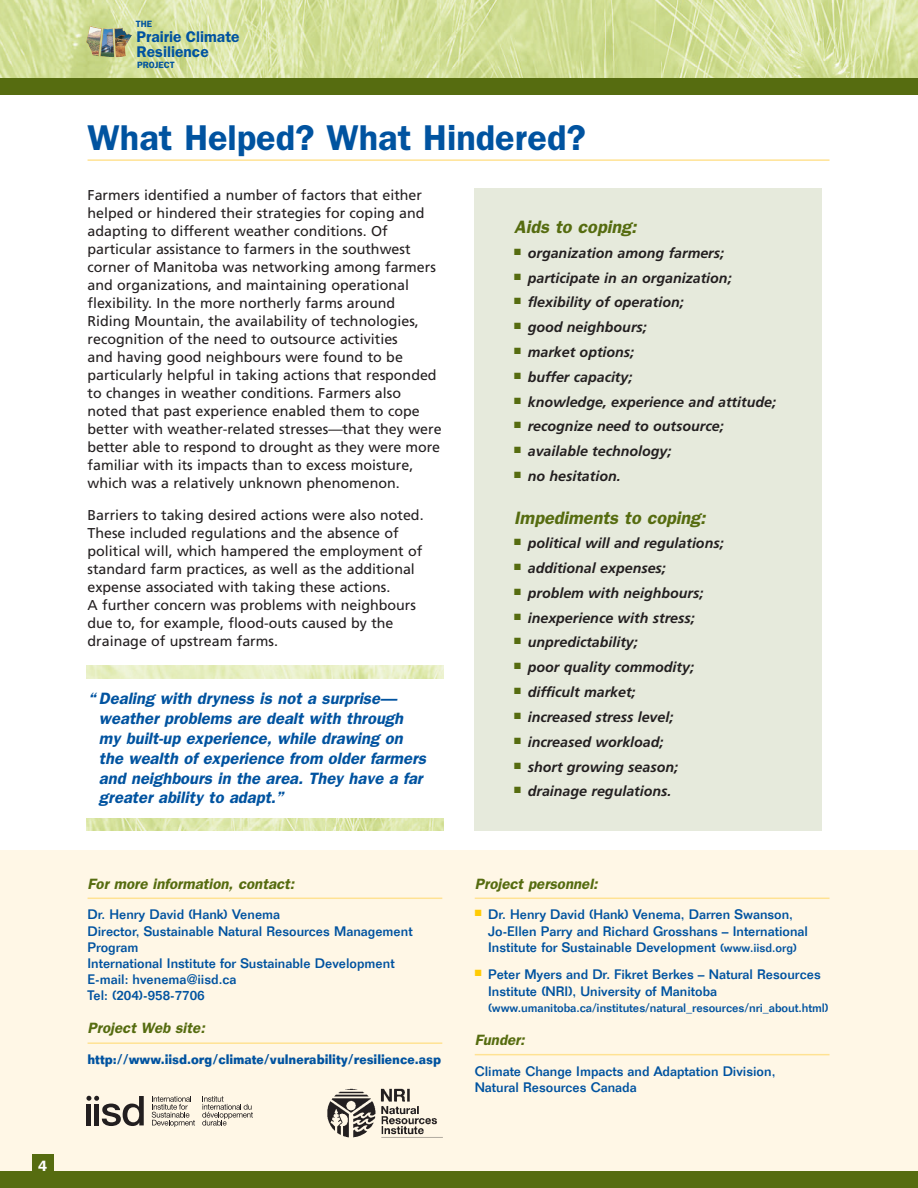
<style>
.page{position:relative;width:918px;height:1188px;background:#fff}
.page>*{position:absolute;margin:0;border:0;box-sizing:border-box;transform-origin:0 0}
.t1{font:600 36px "Franklin Gothic";color:#0053a0}
.t2{font:italic 600 18px "Franklin Gothic";color:#566c10}
.t3{font:italic 600 16.5px/19.8px "Franklin Gothic";color:#0053a0}
.t4{font:600 15.6px/15.1px "Franklin Gothic";color:#0053a0}
.t5{font:italic 600 15px "Franklin Gothic";color:#566c10}
.t6{font:600 15px "Franklin Gothic";color:#fff}
.t7{font:14.25px/18px "Frutiger";color:#231f20}
.t8{font:italic 700 14.25px "Frutiger";color:#231f20}
.t9{font:500 13.5px/16.2px "Folio";color:#0053a0}
.t10{font:700 13.5px "Folio";color:#0053a0;scale:.89 1}
.t11{font:500 12px "Folio";letter-spacing:-.005em;color:#0053a0}
.t12{font:600 9.15px "Franklin Gothic";color:#0053a0}
.s1{font-size:12px}
</style>
<div class="page">
<div style="left:0;top:850px;width:918px;height:338px;background:#fff7e6"></div>
<div style="left:0;top:1171px;width:918px;height:17px;background:#566c10"></div>
<svg style="left:86px;top:1096px;width:58px;height:30px"></svg>
<svg style="left:152px;top:1096px;width:43px;height:31px"></svg>
<svg style="left:202px;top:1096px;width:51px;height:30px"></svg>
<img style="left:0;top:0;width:918px;height:78px">
<img style="left:86px;top:25px;width:46px;height:32px">
<div style="left:0;top:78px;width:918px;height:16px;background:#566c10"></div>
<div style="left:32px;top:1154px;width:22px;height:34px;background:#566c10"></div>
<img style="left:327px;top:1088px;width:116px;height:50px">
<div style="left:474px;top:188px;width:348px;height:642px;background:#e6eadc"></div>
<hr style="left:88px;top:159px;width:742px;height:2px;background:#ffe293">
<img style="left:86px;top:666px;width:357px;height:164px">
<div style="left:72px;top:679px;width:383px;height:139px;background:#fff"></div>
<hr style="left:88px;top:898px;width:354px;height:1px;background:#ffe293">
<hr style="left:88px;top:1042px;width:354px;height:2px;background:#ffe293">
<hr style="left:475px;top:898px;width:355px;height:1px;background:#ffe293">
<hr style="left:475px;top:1054px;width:355px;height:1px;background:#ffe293">
<p class="t6" style="left:38px;top:1161px;width:10px">4</p>
<p class="t12" style="left:136px;top:20px;width:18px">THE</p>
<p class="t4" style="left:137px;top:30px;width:104px">Prairie Climate<br>Resilience</p>
<p class="t12" style="left:137px;top:62px;width:39px">PROJECT</p>
<h1 class="t1" style="left:88px;top:126px;width:500px">What Helped? What Hindered?</h1>
<p class="t7" style="left:88px;top:187px;width:356px">Farmers identified a number of factors that either helped or hindered their strategies for coping and adapting to different weather conditions. Of particular assistance to farmers in the southwest corner of Manitoba was networking among farmers and organizations, and maintaining operational flexibility. In the more northerly farms around<br>Riding Mountain, the availability of technologies, recognition of the need to outsource activities<br>and having good neighbours were found to be particularly helpful in taking actions that responded to changes in weather conditions. Farmers also noted that past experience enabled them to cope better with weather-related stresses—that they were better able to respond to drought as they were more familiar with its impacts than to excess moisture, which was a relatively unknown phenomenon.</p>
<p class="t7" style="left:88px;top:507px;width:338px">Barriers to taking desired actions were also noted.<br>These included regulations and the absence of political will, which hampered the employment of standard farm practices, as well as the additional expense associated with taking these actions.<br>A further concern was problems with neighbours due to, for example, flood-outs caused by the drainage of upstream farms.</p>
<p class="t3" style="left:99px;top:690px;width:328px;text-indent:-11px">“ Dealing with dryness is not a surprise— weather problems are dealt with through my built-up experience, while drawing on the wealth of experience from older farmers and neighbours in the area. They have a far greater ability to adapt.”</p>
<p class="t5" style="left:88px;top:878px;width:208px">For more information, contact:</p>
<p class="t9" style="left:88px;top:908px;width:327px">Dr. Henry David (Hank) Venema<br>Director, Sustainable Natural Resources Management<br>Program<br>International Institute for Sustainable Development<br>E-mail: hvenema@iisd.ca<br>Tel: (204)-958-7706</p>
<p class="t5" style="left:88px;top:1023px;width:119px">Project Web site:</p>
<p class="t10" style="left:88px;top:1055px;width:399px">http://www.iisd.org/climate/vulnerability/resilience.asp</p>
<p class="t2" style="left:514px;top:221px;width:124px">Aids to coping:</p>
<p class="t8" style="left:514px;top:247px;width:211px"><sup>■</sup> organization among farmers;</p>
<p class="t8" style="left:514px;top:272px;width:219px"><sup>■</sup> participate in an organization;</p>
<p class="t8" style="left:514px;top:297px;width:171px"><sup>■</sup> flexibility of operation;</p>
<p class="t8" style="left:514px;top:321px;width:134px"><sup>■</sup> good neighbours;</p>
<p class="t8" style="left:514px;top:346px;width:121px"><sup>■</sup> market options;</p>
<p class="t8" style="left:514px;top:371px;width:120px"><sup>■</sup> buffer capacity;</p>
<p class="t8" style="left:514px;top:396px;width:263px"><sup>■</sup> knowledge, experience and attitude;</p>
<p class="t8" style="left:514px;top:421px;width:211px"><sup>■</sup> recognize need to outsource;</p>
<p class="t8" style="left:514px;top:446px;width:159px"><sup>■</sup> available technology;</p>
<p class="t8" style="left:514px;top:470px;width:108px"><sup>■</sup> no hesitation.</p>
<p class="t2" style="left:514px;top:511px;width:193px">Impediments to coping:</p>
<p class="t8" style="left:514px;top:538px;width:211px"><sup>■</sup> political will and regulations;</p>
<p class="t8" style="left:514px;top:562px;width:153px"><sup>■</sup> additional expenses;</p>
<p class="t8" style="left:514px;top:587px;width:191px"><sup>■</sup> problem with neighbours;</p>
<p class="t8" style="left:514px;top:612px;width:182px"><sup>■</sup> inexperience with stress;</p>
<p class="t8" style="left:514px;top:637px;width:125px"><sup>■</sup> unpredictability;</p>
<p class="t8" style="left:514px;top:662px;width:181px"><sup>■</sup> poor quality commodity;</p>
<p class="t8" style="left:514px;top:686px;width:123px"><sup>■</sup> difficult market;</p>
<p class="t8" style="left:514px;top:711px;width:161px"><sup>■</sup> increased stress level;</p>
<p class="t8" style="left:514px;top:736px;width:151px"><sup>■</sup> increased workload;</p>
<p class="t8" style="left:514px;top:761px;width:165px"><sup>■</sup> short growing season;</p>
<p class="t8" style="left:514px;top:786px;width:159px"><sup>■</sup> drainage regulations.</p>
<p class="t5" style="left:475px;top:878px;width:125px">Project personnel:</p>
<p class="t9" style="left:488px;top:908px;width:321px;text-indent:-14px"><sup>■</sup> Dr. Henry David (Hank) Venema, Darren Swanson,<br>Jo-Ellen Parry and Richard Grosshans – International<br>Institute for Sustainable Development <span class="s1">(www.iisd.org)</span></p>
<p class="t9" style="left:488px;top:967px;width:334px;text-indent:-14px"><sup>■</sup> Peter Myers and Dr. Fikret Berkes – Natural Resources<br>Institute (NRI), University of Manitoba</p>
<p class="t11" style="left:488px;top:1003px;width:342px">(www.umanitoba.ca/institutes/natural_resources/nri_about.html)</p>
<p class="t5" style="left:475px;top:1035px;width:52px">Funder:</p>
<p class="t9" style="left:475px;top:1064px;width:302px">Climate Change Impacts and Adaptation Division,<br>Natural Resources Canada</p>
</div>
